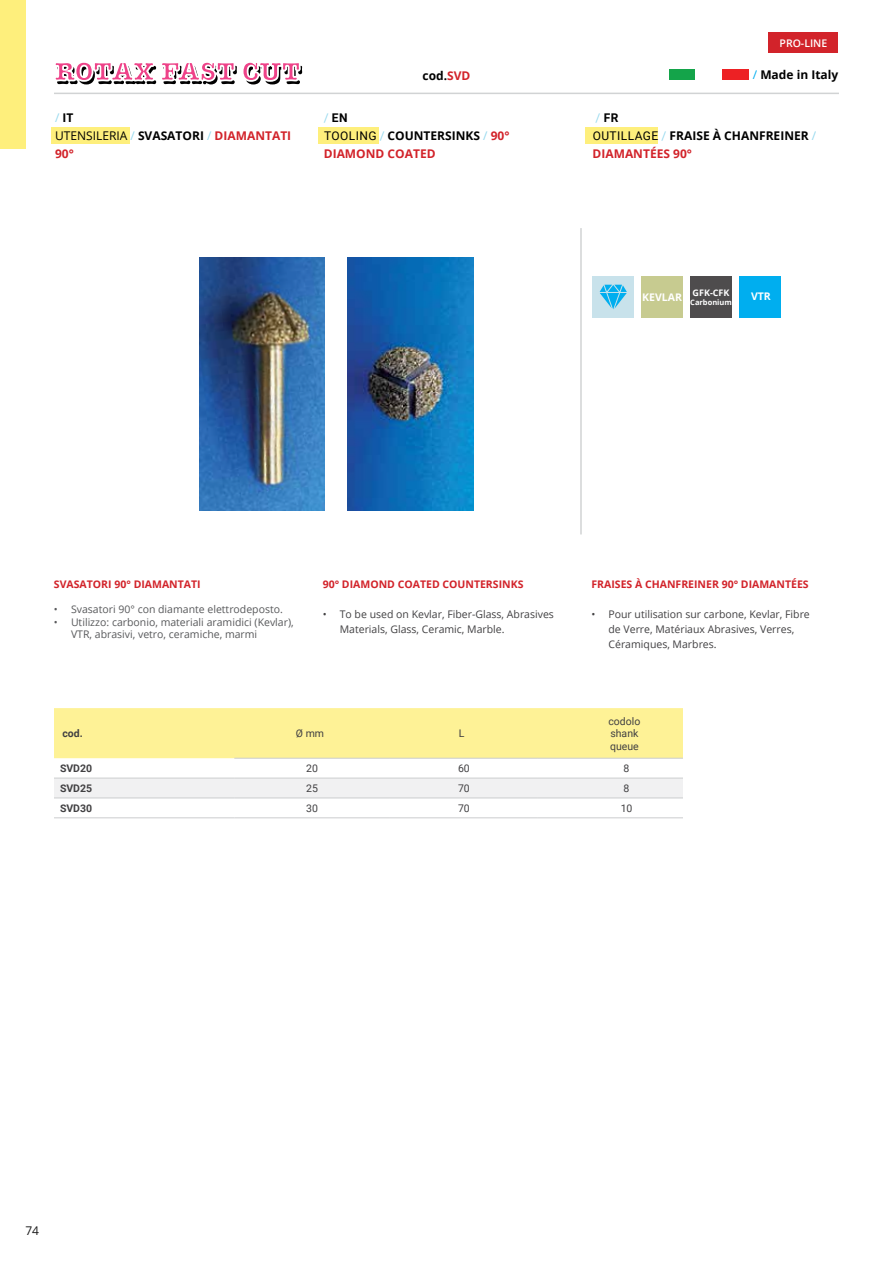
<style>
.page{position:relative;width:893px;height:1263px;background:#fff}
.page>*{position:absolute;margin:0;border:0;box-sizing:border-box;transform-origin:0 0}
.t1{font:700 12px/18px "Open Sans";color:#d2232a}
.t2{font:700 12px/18px "Open Sans";color:#000}
.t3{font:700 12px "Roboto";color:#000}
.t4{font:12px "Open Sans";color:#1a1a1a}
.t5{font:10.5px/15px "Open Sans";color:#414042}
.t6{font:10.5px/12.6px "Open Sans";color:#58595b}
.t7{font:700 10.5px "Open Sans";color:#d2232a}
.t8{font:10.5px/12.6px "Roboto";color:#414042}
.t9{font:700 10.5px "Roboto";color:#414042}
.t10{font:700 10.5px "Open Sans";color:#fff}
.t11{font:600 10.5px "Open Sans";color:#fff}
.t12{font:700 9px "Open Sans";color:#fff}
.t13{font:700 7.5px "Open Sans";color:#fff}
.s1{color:#d2232a}
.s2{font-weight:400;color:#96d9ee}
.s3{color:#000}
.s4{font-weight:400;color:#000}
.s5{font-family:"Roboto";font-weight:400;color:#000}
.s6{font-family:"Roboto";font-weight:400;color:#96d9ee}
.s7{font-weight:400;color:#00aeef}
.s8{font-family:"Roboto";font-weight:400}
</style>
<div class="page">
<hr style="left:54px;top:93px;width:785px;height:1px;background:#d1d3d4">
<div style="left:0;top:0;width:26px;height:149px;background:#feef7c"></div>
<div style="left:54px;top:708px;width:629px;height:50px;background:#fef296"></div>
<div style="left:54px;top:779px;width:629px;height:19px;background:#f1f1f2"></div>
<hr style="left:234px;top:758px;width:156px;height:1px;background:#cbcdce">
<hr style="left:390px;top:758px;width:148px;height:1px;background:#cbcdce">
<hr style="left:538px;top:758px;width:177px;height:1px;background:#cbcdce">
<hr style="left:54px;top:778px;width:180px;height:1px;background:#cbcdce">
<hr style="left:234px;top:778px;width:156px;height:1px;background:#cbcdce">
<hr style="left:390px;top:778px;width:148px;height:1px;background:#cbcdce">
<hr style="left:538px;top:778px;width:177px;height:1px;background:#cbcdce">
<hr style="left:54px;top:798px;width:180px;height:1px;background:#cbcdce">
<hr style="left:234px;top:798px;width:156px;height:1px;background:#cbcdce">
<hr style="left:390px;top:798px;width:148px;height:1px;background:#cbcdce">
<hr style="left:538px;top:798px;width:177px;height:1px;background:#cbcdce">
<hr style="left:54px;top:817px;width:180px;height:1px;background:#cbcdce">
<hr style="left:234px;top:817px;width:156px;height:1px;background:#cbcdce">
<hr style="left:390px;top:817px;width:148px;height:1px;background:#cbcdce">
<hr style="left:538px;top:817px;width:177px;height:1px;background:#cbcdce">
<img style="left:200px;top:258px;width:125px;height:252px">
<img style="left:348px;top:258px;width:125px;height:252px">
<div style="left:51px;top:127px;width:79px;height:17px;background:#feef7c"></div>
<div style="left:318px;top:127px;width:61px;height:17px;background:#feef7c"></div>
<div style="left:585px;top:127px;width:73px;height:17px;background:#feef7c"></div>
<hr style="left:580px;top:228px;width:2px;height:306px;background:#d1d3d4">
<div style="left:592px;top:276px;width:42px;height:42px;background:#c8e2eb"></div>
<svg style="left:600px;top:285px;width:27px;height:24px"></svg>
<div style="left:641px;top:276px;width:42px;height:42px;background:#c7cb90"></div>
<div style="left:690px;top:276px;width:42px;height:42px;background:#4e4c4d"></div>
<svg style="left:55px;top:62px;width:247px;height:23px"></svg>
<div style="left:769px;top:32px;width:69px;height:21px;background:#d2232a"></div>
<div style="left:670px;top:69px;width:26px;height:11px;background:#14a44a"></div>
<div style="left:722px;top:69px;width:26px;height:11px;background:#ed2124"></div>
<div style="left:739px;top:276px;width:42px;height:42px;background:#00aeef"></div>
<div style="left:683px;top:668px;width:167px;height:243px;background:#fff"></div>
<p class="t2" style="left:423px;top:66px;width:49px">cod.<span class="s1">SVD</span></p>
<p class="t1" style="left:55px;top:108px;width:238px"><span class="s2">/</span> <span class="s3">IT<br></span><span class="s4">UTENSILERIA</span> <span class="s2">/</span> <span class="s3">SVASATORI</span> <span class="s2">/</span> DIAMANTATI<br>90°</p>
<p class="t3" style="left:324px;top:110px;width:25px"><span class="s2">/</span> EN</p>
<p class="t1" style="left:324px;top:126px;width:187px"><span class="s5">TOOLING</span> <span class="s6">/</span> <span class="s3">COUNTERSINKS</span> <span class="s2">/</span> 90°<br>DIAMOND COATED</p>
<p class="t11" style="left:779px;top:36px;width:49px">PRO-LINE</p>
<p class="t2" style="left:753px;top:65px;width:87px"><span class="s7">/</span> Made in Italy</p>
<p class="t3" style="left:595px;top:110px;width:24px"><span class="s2">/</span> FR</p>
<p class="t2" style="left:593px;top:126px;width:225px"><span class="s8">OUTILLAGE</span> <span class="s6">/</span> FRAISE À CHANFREINER <span class="s2">/<br></span><span class="s1">DIAMANTÉES 90°</span></p>
<p class="t10" style="left:642px;top:290px;width:41px">KEVLAR</p>
<p class="t12" style="left:693px;top:286px;width:38px">GFK-CFK</p>
<p class="t13" style="left:690px;top:297px;width:43px">Carbonium</p>
<p class="t10" style="left:751px;top:289px;width:21px">VTR</p>
<p class="t7" style="left:54px;top:577px;width:148px">SVASATORI 90° DIAMANTATI</p>
<p class="t6" style="left:54px;top:603px;width:230px">• Svasatori 90° con diamante elettrodeposto.</p>
<p class="t6" style="left:71px;top:615px;width:224px;text-indent:-17px">• Utilizzo: carbonio, materiali aramidici (Kevlar),<br>VTR, abrasivi, vetro, ceramiche, marmi</p>
<p class="t7" style="left:323px;top:577px;width:202px">90° DIAMOND COATED COUNTERSINKS</p>
<p class="t5" style="left:340px;top:606px;width:216px;text-indent:-17px">• To be used on Kevlar, Fiber-Glass, Abrasives<br>Materials, Glass, Ceramic, Marble.</p>
<p class="t9" style="left:63px;top:727px;width:22px">cod.</p>
<p class="t8" style="left:296px;top:727px;width:30px">Ø mm</p>
<p class="t8" style="left:459px;top:727px;width:7px">L</p>
<p class="t7" style="left:591px;top:577px;width:219px">FRAISES À CHANFREINER 90° DIAMANTÉES</p>
<p class="t5" style="left:608px;top:606px;width:203px;text-indent:-17px">• Pour utilisation sur carbone, Kevlar, Fibre de Verre, Matériaux Abrasives, Verres,<br>Céramiques, Marbres.</p>
<p class="t8" style="left:608px;top:715px;width:33px">codolo shank queue</p>
<p class="t9" style="left:60px;top:762px;width:34px">SVD20</p>
<p class="t8" style="left:306px;top:762px;width:13px">20</p>
<p class="t8" style="left:458px;top:762px;width:13px">60</p>
<p class="t8" style="left:624px;top:762px;width:7px">8</p>
<p class="t9" style="left:60px;top:782px;width:34px">SVD25</p>
<p class="t8" style="left:306px;top:782px;width:13px">25</p>
<p class="t8" style="left:458px;top:782px;width:13px">70</p>
<p class="t8" style="left:624px;top:782px;width:7px">8</p>
<p class="t9" style="left:60px;top:802px;width:34px">SVD30</p>
<p class="t8" style="left:306px;top:802px;width:13px">30</p>
<p class="t8" style="left:458px;top:802px;width:13px">70</p>
<p class="t8" style="left:621px;top:802px;width:13px">10</p>
<p class="t4" style="left:25px;top:1222px;width:15px">74</p>
</div>
